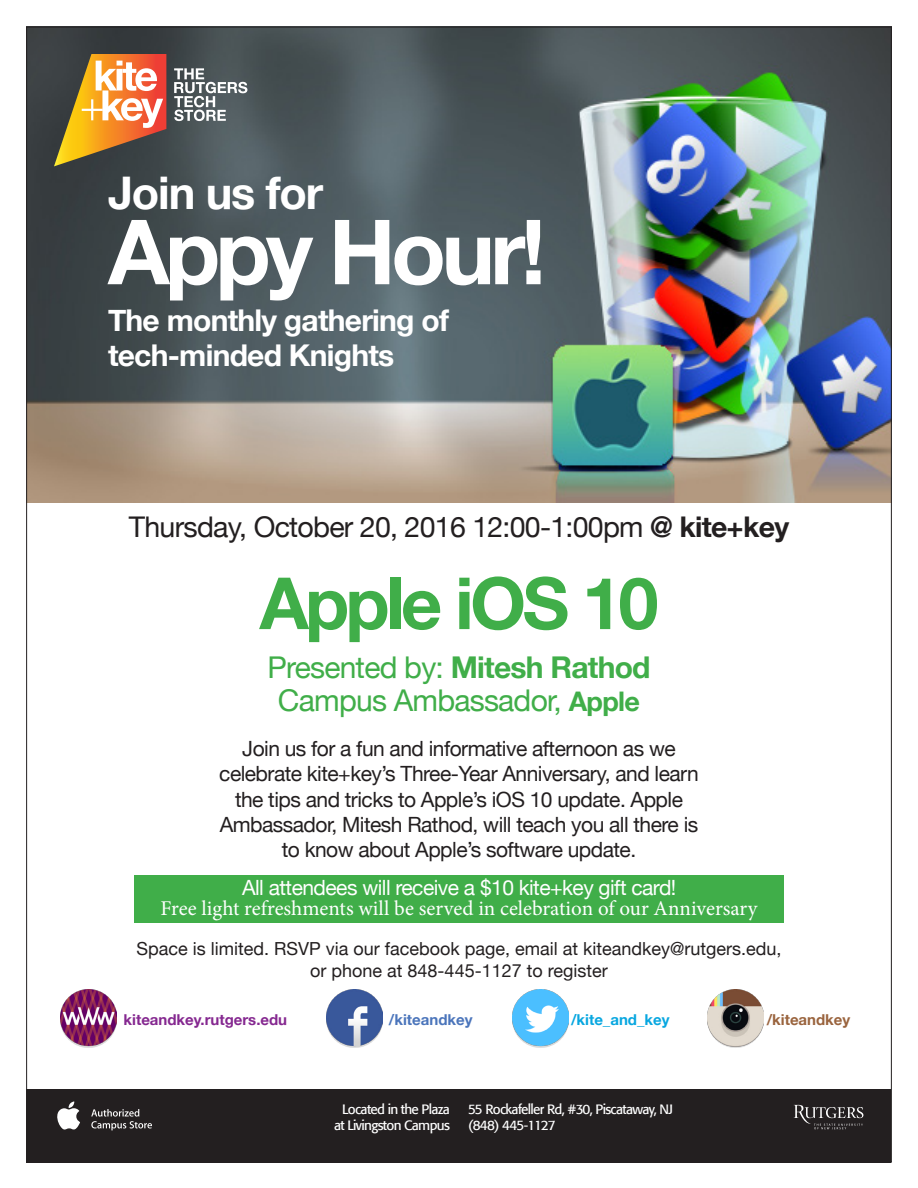
<style>
.page{position:relative;width:918px;height:1188px;background:#fff}
.page>*{position:absolute;margin:0;border:0;box-sizing:border-box;transform-origin:0 0}
.t1{font:700 90px "Helvetica Neue";letter-spacing:-.05em;color:#fff}
.t2{font:700 72px "Helvetica Neue";letter-spacing:-.05em;color:#40ae49}
.t3{font:700 45px "Helvetica Neue";letter-spacing:-.025em;color:#fff}
.t4{font:30px/33px "Helvetica Neue";letter-spacing:-.025em;color:#40ae49;text-align:center}
.t5{font:700 30px/34.5px "Helvetica Neue";letter-spacing:-.025em;color:#fff}
.t6{font:28.5px "Helvetica Neue";letter-spacing:-.025em;color:#231f20}
.t7{font:21px/25.2px "Helvetica Neue";letter-spacing:-.025em;color:#231f20;text-align:center}
.t8{font:21px "Minion Pro";color:#fff}
.t9{font:21px "Helvetica Neue";letter-spacing:-.025em;color:#fff}
.t10{font:18px/21.6px "Helvetica Neue";color:#231f20;text-align:center}
.t11{font:700 15px "Helvetica Neue";color:#852890}
.t12{font:700 15px "Helvetica Neue";color:#08a7e0}
.t13{font:700 15px "Helvetica Neue";color:#4b75bb}
.t14{font:700 15px "Helvetica Neue";color:#9a643e}
.t15{font:13.5px/16.5px "Formata";letter-spacing:-.05em;color:#fff;text-align:center}
.s1{font-weight:700}
.s2{font-weight:700;font-size:27px}
</style>
<div class="page">
<img style="left:28px;top:29px;width:862px;height:473px">
<svg style="left:174px;top:68px;width:73px;height:53px"></svg>
<svg style="left:54px;top:54px;width:112px;height:112px;background:#b88450"></svg>
<div style="left:27px;top:1089px;width:864px;height:73px;background:#231f20"></div>
<svg style="left:794px;top:1105px;width:69px;height:24px"></svg>
<svg style="left:57px;top:1101px;width:23px;height:29px"></svg>
<svg style="left:91px;top:1109px;width:61px;height:21px"></svg>
<img style="left:60px;top:989px;width:56px;height:59px">
<img style="left:327px;top:989px;width:56px;height:59px">
<img style="left:512px;top:989px;width:56px;height:59px">
<img style="left:708px;top:989px;width:56px;height:59px">
<div style="left:134px;top:875px;width:650px;height:47px;background:#40ae49"></div>
<p class="t3" style="left:108px;top:158px;width:217px">Join us for</p>
<p class="t1" style="left:108px;top:182px;width:439px">Appy Hour!</p>
<p class="t5" style="left:108px;top:304px;width:343px">The monthly gathering of tech-minded Knights</p>
<p class="t6" style="left:129px;top:506px;width:662px">Thursday, October 20, 2016 12:00-1:00pm <span class="s1">@ kite+key</span></p>
<p class="t2" style="left:259px;top:547px;width:401px">Apple iOS 10</p>
<p class="t4" style="left:267px;top:652px;width:385px">Presented by: <span class="s1">Mitesh Rathod<br></span>Campus Ambassador, <span class="s2">Apple</span></p>
<p class="t7" style="left:219px;top:737px;width:481px">Join us for a fun and informative afternoon as we celebrate kite+key’s Three-Year Anniversary, and learn the tips and tricks to Apple’s iOS 10 update. Apple Ambassador, Mitesh Rathod, will teach you all there is to know about Apple’s software update.</p>
<p class="t9" style="left:242px;top:872px;width:436px">All attendees will receive a $10 kite+key gift card!</p>
<p class="t8" style="left:160px;top:894px;width:599px">Free light refreshments will be served in celebration of our Anniversary</p>
<p class="t10" style="left:136px;top:939px;width:647px">Space is limited. RSVP via our facebook page, email at kiteandkey@rutgers.edu, or phone at 848-445-1127 to register</p>
<p class="t11" style="left:124px;top:1008px;width:165px">kiteandkey.rutgers.edu</p>
<p class="t13" style="left:389px;top:1008px;width:85px">/kiteandkey</p>
<p class="t12" style="left:571px;top:1007px;width:100px">/kite_and_key</p>
<p class="t14" style="left:767px;top:1007px;width:85px">/kiteandkey</p>
<p class="t15" style="left:334px;top:1101px;width:117px">Located in the Plaza at Livingston Campus</p>
<p class="t15" style="left:468px;top:1101px;width:207px">55 Rockafeller Rd, #30, Piscataway, NJ</p>
<p class="t15" style="left:468px;top:1117px;width:89px">(848) 445-1127</p>
</div>
